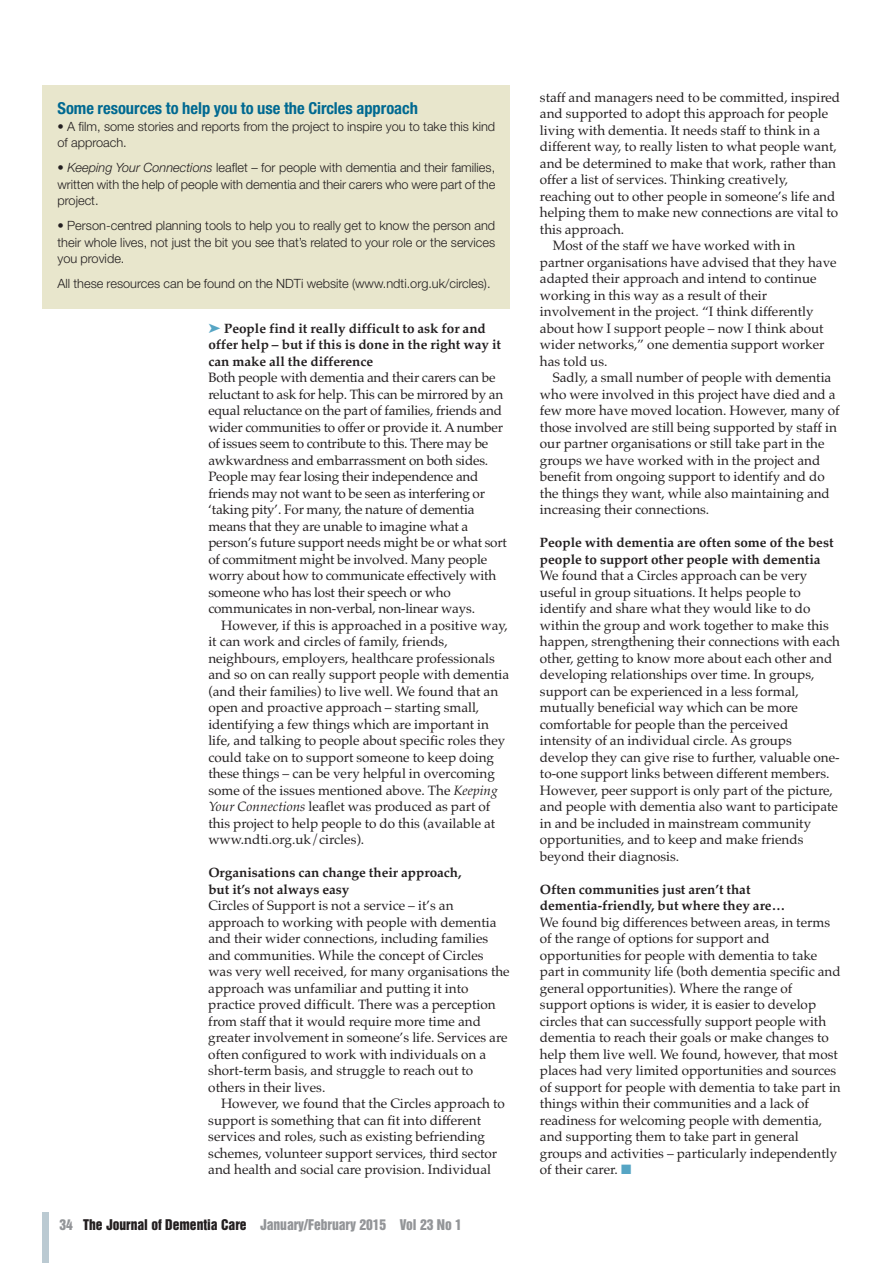
<style>
.page{position:relative;width:893px;height:1263px;background:#fff}
.page>*{position:absolute;margin:0;border:0;box-sizing:border-box;transform-origin:0 0}
.t1{font:700 condensed 16.5px "Helvetica Neue";color:#006991}
.t2{font:13.5px/16.5px "Palatino";color:#231f20}
.t3{font:700 13.5px/16.5px "Palatino";color:#231f20}
.t4{font:13.5px "Helvetica Inserat";color:#939598}
.t5{font:300 12.75px/16.5px "Helvetica Neue";color:#231f20;text-align:justify}
.s1{font-style:italic}
.s2{color:#56a5c4}
.s3{color:#231f20}
</style>
<div class="page">
<div style="left:43px;top:1212px;width:6px;height:51px;background:#bbcad2"></div>
<div style="left:43px;top:85px;width:467px;height:224px;background:#e8e6cc"></div>
<p class="t1" style="left:58px;top:103px;width:362px">Some resources to help you to use the Circles approach</p>
<p class="t5" style="left:58px;top:118px;width:439px">• A film, some stories and reports from the project to inspire you to take this kind of approach.</p>
<p class="t5" style="left:58px;top:159px;width:439px">• <span class="s1">Keeping Your Connections</span> leaflet – for people with dementia and their families, written with the help of people with dementia and their carers who were part of the project.</p>
<p class="t5" style="left:58px;top:217px;width:439px">• Person-centred planning tools to help you to really get to know the person and their whole lives, not just the bit you see that’s related to your role or the services you provide.</p>
<p class="t5" style="left:58px;top:275px;width:434px">All these resources can be found on the NDTi website (www.ndti.org.uk/circles).</p>
<p class="t3" style="left:208px;top:320px;width:294px"><span class="s2">➤</span> People find it really difficult to ask for and offer help – but if this is done in the right way it can make all the difference</p>
<p class="t2" style="left:208px;top:369px;width:300px">Both people with dementia and their carers can be reluctant to ask for help. This can be mirrored by an equal reluctance on the part of families, friends and wider communities to offer or provide it. A number of issues seem to contribute to this. There may be awkwardness and embarrassment on both sides.<br>People may fear losing their independence and friends may not want to be seen as interfering or ‘taking pity’. For many, the nature of dementia means that they are unable to imagine what a person’s future support needs might be or what sort of commitment might be involved. Many people worry about how to communicate effectively with someone who has lost their speech or who communicates in non-verbal, non-linear ways.</p>
<p class="t2" style="left:208px;top:617px;width:302px;text-indent:13px">However, if this is approached in a positive way, it can work and circles of family, friends, neighbours, employers, healthcare professionals and so on can really support people with dementia (and their families) to live well. We found that an open and proactive approach – starting small, identifying a few things which are important in life, and talking to people about specific roles they could take on to support someone to keep doing these things – can be very helpful in overcoming some of the issues mentioned above. The <span class="s1">Keeping Your Connections</span> leaflet was produced as part of this project to help people to do this (available at www.ndti.org.uk/circles).</p>
<p class="t3" style="left:208px;top:864px;width:255px">Organisations can change their approach, but it’s not always easy</p>
<p class="t2" style="left:208px;top:897px;width:303px">Circles of Support is not a service – it’s an approach to working with people with dementia and their wider connections, including families and communities. While the concept of Circles was very well received, for many organisations the approach was unfamiliar and putting it into practice proved difficult. There was a perception from staff that it would require more time and greater involvement in someone’s life. Services are often configured to work with individuals on a short-term basis, and struggle to reach out to others in their lives.</p>
<p class="t2" style="left:208px;top:1095px;width:298px;text-indent:13px">However, we found that the Circles approach to support is something that can fit into different services and roles, such as existing befriending schemes, volunteer support services, third sector and health and social care provision. Individual</p>
<p class="t4" style="left:60px;top:1219px;width:404px">34 <span class="s3">The Journal of Dementia Care</span> January/February 2015 Vol 23 No 1</p>
<p class="t2" style="left:540px;top:89px;width:302px">staff and managers need to be committed, inspired</p>
<p class="t2" style="left:540px;top:105px;width:290px">and supported to adopt this approach for people</p>
<p class="t2" style="left:540px;top:122px;width:282px">living with dementia. It needs staff to think in a</p>
<p class="t2" style="left:540px;top:138px;width:298px">different way, to really listen to what people want,</p>
<p class="t2" style="left:540px;top:155px;width:298px">and be determined to make that work, rather than</p>
<p class="t2" style="left:540px;top:171px;width:250px">offer a list of services. Thinking creatively,</p>
<p class="t2" style="left:540px;top:188px;width:297px">reaching out to other people in someone’s life and</p>
<p class="t2" style="left:540px;top:204px;width:300px">helping them to make new connections are vital to</p>
<p class="t2" style="left:540px;top:221px;width:86px">this approach.</p>
<p class="t2" style="left:553px;top:237px;width:244px">Most of the staff we have worked with in</p>
<p class="t2" style="left:540px;top:254px;width:298px">partner organisations have advised that they have</p>
<p class="t2" style="left:540px;top:270px;width:278px">adapted their approach and intend to continue</p>
<p class="t2" style="left:540px;top:287px;width:229px">working in this way as a result of their</p>
<p class="t2" style="left:540px;top:303px;width:275px">involvement in the project. “I think differently</p>
<p class="t2" style="left:540px;top:320px;width:285px">about how I support people – now I think about</p>
<p class="t2" style="left:540px;top:336px;width:286px">wider networks,” one dementia support worker</p>
<p class="t2" style="left:540px;top:353px;width:69px">has told us.</p>
<p class="t2" style="left:553px;top:369px;width:280px">Sadly, a small number of people with dementia</p>
<p class="t2" style="left:540px;top:386px;width:297px">who were involved in this project have died and a</p>
<p class="t2" style="left:540px;top:402px;width:301px">few more have moved location. However, many of</p>
<p class="t2" style="left:540px;top:419px;width:298px">those involved are still being supported by staff in</p>
<p class="t2" style="left:540px;top:435px;width:286px">our partner organisations or still take part in the</p>
<p class="t2" style="left:540px;top:452px;width:282px">groups we have worked with in the project and</p>
<p class="t2" style="left:540px;top:468px;width:286px">benefit from ongoing support to identify and do</p>
<p class="t2" style="left:540px;top:485px;width:291px">the things they want, while also maintaining and</p>
<p class="t2" style="left:540px;top:501px;width:171px">increasing their connections.</p>
<p class="t3" style="left:540px;top:534px;width:295px">People with dementia are often some of the best people to support other people with dementia</p>
<p class="t2" style="left:540px;top:567px;width:301px">We found that a Circles approach can be very useful in group situations. It helps people to identify and share what they would like to do within the group and work together to make this happen, strengthening their connections with each other, getting to know more about each other and developing relationships over time. In groups, support can be experienced in a less formal, mutually beneficial way which can be more comfortable for people than the perceived intensity of an individual circle. As groups develop they can give rise to further, valuable one&shy;to-one support links between different members.<br>However, peer support is only part of the picture, and people with dementia also want to participate in and be included in mainstream community opportunities, and to keep and make friends beyond their diagnosis.</p>
<p class="t3" style="left:540px;top:881px;width:247px">Often communities just aren’t that dementia-friendly, but where they are…</p>
<p class="t2" style="left:540px;top:914px;width:302px">We found big differences between areas, in terms of the range of options for support and opportunities for people with dementia to take part in community life (both dementia specific and general opportunities). Where the range of support options is wider, it is easier to develop circles that can successfully support people with dementia to reach their goals or make changes to help them live well. We found, however, that most places had very limited opportunities and sources of support for people with dementia to take part in things within their communities and a lack of readiness for welcoming people with dementia, and supporting them to take part in general groups and activities – particularly independently of their carer. <span class="s2">■</span></p>
</div>
